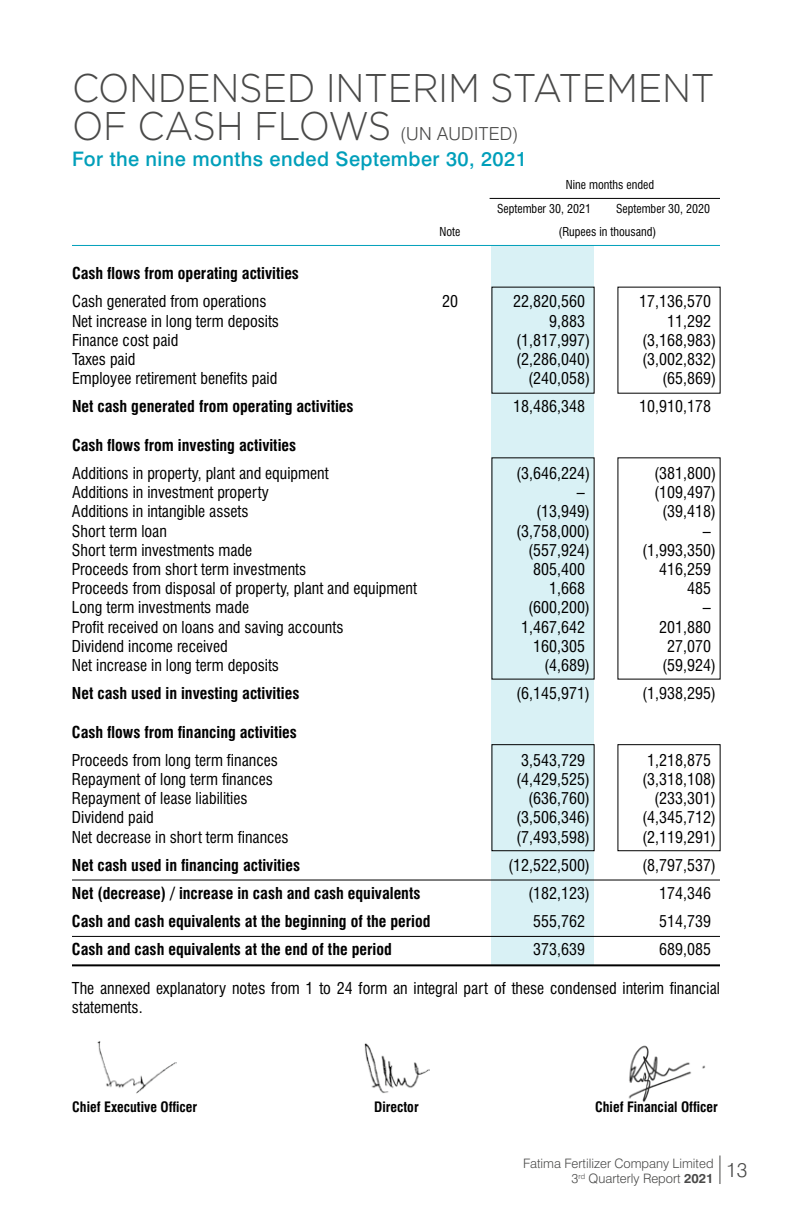
<style>
.page{position:relative;width:792px;height:1224px;background:#fff}
.page>*{position:absolute;margin:0;border:0;box-sizing:border-box;transform-origin:0 0}
.t1{font:300 40px/38px "Gotham";letter-spacing:-.01em;color:#494948;scale:.92 1}
.t2{font:500 20px "Swiss 721 BT";letter-spacing:.02em;color:#009fba}
.t3{font:300 20px "Swiss 721 BT";color:#494948}
.t4{font:300 18px "Swiss 721 BT";letter-spacing:.02em;color:#494948}
.t5{font:condensed 16px/19.2px "Swiss 721 BT";color:#000}
.t6{font:700 condensed 16px "Swiss 721 BT";color:#000}
.t7{font:700 condensed 14px "Swiss 721 BT";color:#000}
.t8{font:300 13px/15.6px "Swiss 721 BT";color:#494948;text-align:right}
.t9{font:condensed 12px/23.4px "Swiss 721 BT";color:#000}
.s1{font-weight:700}
</style>
<div class="page">
<svg style="left:720px;top:1156px;width:1px;height:28px"></svg>
<div style="left:491px;top:245px;width:103px;height:720px;background:#d9f1f5"></div>
<hr style="left:490px;top:198px;width:230px;height:1px;background:#000">
<hr style="left:72px;top:245px;width:648px;height:1px;background:#009fba">
<hr style="left:72px;top:880px;width:648px;height:1px;background:#000">
<hr style="left:72px;top:936px;width:648px;height:1px;background:#000">
<hr style="left:72px;top:964px;width:648px;height:2px;background:#000">
<div style="left:618px;top:744px;width:102px;height:107px;border:1px solid #000"></div>
<div style="left:492px;top:744px;width:102px;height:107px;border:1px solid #000"></div>
<img style="left:628px;top:1045px;width:78px;height:58px">
<img style="left:364px;top:1043px;width:66px;height:50px">
<img style="left:97px;top:1041px;width:79px;height:53px">
<h1 class="t1" style="left:72px;top:68px;width:700px">CONDENSED INTERIM STATEMENT<br>OF CASH FLOWS</h1>
<p class="t4" style="left:400px;top:123px;width:120px">(UN AUDITED)</p>
<p class="t2" style="left:72px;top:147px;width:456px">For the nine months ended September 30, 2021</p>
<p class="t9" style="left:497px;top:173px;width:159px;text-indent:69px">Nine months ended<br>September 30, 2021</p>
<p class="t9" style="left:616px;top:197px;width:95px">September 30, 2020</p>
<p class="t9" style="left:440px;top:220px;width:22px">Note</p>
<p class="t9" style="left:559px;top:220px;width:99px">(Rupees in thousand)</p>
<p class="t6" style="left:72px;top:264px;width:229px">Cash flows from operating activities</p>
<p class="t5" style="left:72px;top:292px;width:196px">Cash generated from operations</p>
<p class="t5" style="left:442px;top:292px;width:17px">20</p>
<p class="t5" style="left:513px;top:292px;width:73px">22,820,560</p>
<p class="t5" style="left:639px;top:292px;width:73px">17,136,570</p>
<p class="t5" style="left:72px;top:311px;width:209px">Net increase in long term deposits</p>
<p class="t5" style="left:549px;top:311px;width:37px">9,883</p>
<p class="t5" style="left:667px;top:311px;width:45px">11,292</p>
<p class="t5" style="left:72px;top:330px;width:108px">Finance cost paid</p>
<p class="t5" style="left:516px;top:330px;width:75px">(1,817,997)</p>
<p class="t5" style="left:642px;top:330px;width:75px">(3,168,983)</p>
<p class="t5" style="left:72px;top:350px;width:65px">Taxes paid</p>
<p class="t5" style="left:516px;top:350px;width:75px">(2,286,040)</p>
<p class="t5" style="left:642px;top:350px;width:75px">(3,002,832)</p>
<p class="t5" style="left:72px;top:369px;width:207px">Employee retirement benefits paid</p>
<p class="t5" style="left:528px;top:369px;width:64px">(240,058)</p>
<p class="t5" style="left:662px;top:369px;width:56px">(65,869)</p>
<p class="t6" style="left:72px;top:397px;width:283px">Net cash generated from operating activities</p>
<p class="t5" style="left:513px;top:397px;width:73px">18,486,348</p>
<p class="t5" style="left:639px;top:397px;width:73px">10,910,178</p>
<p class="t6" style="left:72px;top:435px;width:226px">Cash flows from investing activities</p>
<p class="t5" style="left:72px;top:464px;width:258px">Additions in property, plant and equipment</p>
<p class="t5" style="left:516px;top:464px;width:75px">(3,646,224)</p>
<p class="t5" style="left:654px;top:464px;width:64px">(381,800)</p>
<p class="t5" style="left:72px;top:483px;width:198px">Additions in investment property</p>
<p class="t5" style="left:577px;top:483px;width:9px">–</p>
<p class="t5" style="left:654px;top:483px;width:64px">(109,497)</p>
<p class="t5" style="left:72px;top:502px;width:178px">Additions in intangible assets</p>
<p class="t5" style="left:536px;top:502px;width:56px">(13,949)</p>
<p class="t5" style="left:662px;top:502px;width:56px">(39,418)</p>
<p class="t5" style="left:72px;top:521px;width:96px">Short term loan</p>
<p class="t5" style="left:516px;top:521px;width:75px">(3,758,000)</p>
<p class="t5" style="left:703px;top:521px;width:9px">–</p>
<p class="t5" style="left:72px;top:540px;width:182px">Short term investments made</p>
<p class="t5" style="left:528px;top:540px;width:64px">(557,924)</p>
<p class="t5" style="left:642px;top:540px;width:75px">(1,993,350)</p>
<p class="t5" style="left:72px;top:560px;width:236px">Proceeds from short term investments</p>
<p class="t5" style="left:533px;top:560px;width:53px">805,400</p>
<p class="t5" style="left:659px;top:560px;width:53px">416,259</p>
<p class="t5" style="left:72px;top:579px;width:346px">Proceeds from disposal of property, plant and equipment</p>
<p class="t5" style="left:549px;top:579px;width:37px">1,668</p>
<p class="t5" style="left:687px;top:579px;width:25px">485</p>
<p class="t5" style="left:72px;top:598px;width:179px">Long term investments made</p>
<p class="t5" style="left:528px;top:598px;width:64px">(600,200)</p>
<p class="t5" style="left:703px;top:598px;width:9px">–</p>
<p class="t5" style="left:72px;top:617px;width:273px">Profit received on loans and saving accounts</p>
<p class="t5" style="left:521px;top:617px;width:65px">1,467,642</p>
<p class="t5" style="left:659px;top:617px;width:53px">201,880</p>
<p class="t5" style="left:72px;top:636px;width:157px">Dividend income received</p>
<p class="t5" style="left:533px;top:636px;width:53px">160,305</p>
<p class="t5" style="left:667px;top:636px;width:45px">27,070</p>
<p class="t5" style="left:72px;top:656px;width:209px">Net increase in long term deposits</p>
<p class="t5" style="left:544px;top:656px;width:48px">(4,689)</p>
<p class="t5" style="left:662px;top:656px;width:56px">(59,924)</p>
<p class="t6" style="left:72px;top:684px;width:229px">Net cash used in investing activities</p>
<p class="t5" style="left:516px;top:684px;width:75px">(6,145,971)</p>
<p class="t5" style="left:642px;top:684px;width:75px">(1,938,295)</p>
<p class="t6" style="left:72px;top:722px;width:226px">Cash flows from financing activities</p>
<p class="t5" style="left:72px;top:750px;width:207px">Proceeds from long term finances</p>
<p class="t5" style="left:521px;top:750px;width:65px">3,543,729</p>
<p class="t5" style="left:647px;top:750px;width:65px">1,218,875</p>
<p class="t5" style="left:72px;top:770px;width:202px">Repayment of long term finances</p>
<p class="t5" style="left:516px;top:770px;width:75px">(4,429,525)</p>
<p class="t5" style="left:642px;top:770px;width:75px">(3,318,108)</p>
<p class="t5" style="left:72px;top:789px;width:177px">Repayment of lease liabilities</p>
<p class="t5" style="left:528px;top:789px;width:64px">(636,760)</p>
<p class="t5" style="left:654px;top:789px;width:64px">(233,301)</p>
<p class="t5" style="left:72px;top:808px;width:83px">Dividend paid</p>
<p class="t5" style="left:516px;top:808px;width:75px">(3,506,346)</p>
<p class="t5" style="left:642px;top:808px;width:75px">(4,345,712)</p>
<p class="t5" style="left:72px;top:827px;width:218px">Net decrease in short term finances</p>
<p class="t5" style="left:516px;top:827px;width:75px">(7,493,598)</p>
<p class="t5" style="left:642px;top:827px;width:75px">(2,119,291)</p>
<p class="t6" style="left:72px;top:855px;width:230px">Net cash used in financing activities</p>
<p class="t5" style="left:508px;top:855px;width:83px">(12,522,500)</p>
<p class="t5" style="left:642px;top:855px;width:75px">(8,797,537)</p>
<p class="t6" style="left:72px;top:884px;width:350px">Net (decrease) / increase in cash and cash equivalents</p>
<p class="t5" style="left:528px;top:883px;width:64px">(182,123)</p>
<p class="t5" style="left:659px;top:883px;width:53px">174,346</p>
<p class="t6" style="left:72px;top:912px;width:360px">Cash and cash equivalents at the beginning of the period</p>
<p class="t5" style="left:533px;top:912px;width:53px">555,762</p>
<p class="t5" style="left:659px;top:912px;width:53px">514,739</p>
<p class="t6" style="left:72px;top:940px;width:321px">Cash and cash equivalents at the end of the period</p>
<p class="t5" style="left:533px;top:940px;width:53px">373,639</p>
<p class="t5" style="left:659px;top:940px;width:53px">689,085</p>
<p class="t5" style="left:72px;top:978px;width:649px">The annexed explanatory notes from 1 to 24 form an integral part of these condensed interim financial statements.</p>
<p class="t7" style="left:72px;top:1098px;width:127px">Chief Executive Officer</p>
<p class="t7" style="left:374px;top:1098px;width:46px">Director</p>
<p class="t7" style="left:595px;top:1098px;width:124px">Chief Financial Officer</p>
<p class="t8" style="left:523px;top:1155px;width:192px">Fatima Fertilizer Company Limited<br>3<sup>rd</sup> Quarterly Report <span class="s1">2021</span></p>
<p class="t3" style="left:726px;top:1158px;width:23px">13</p>
</div>
